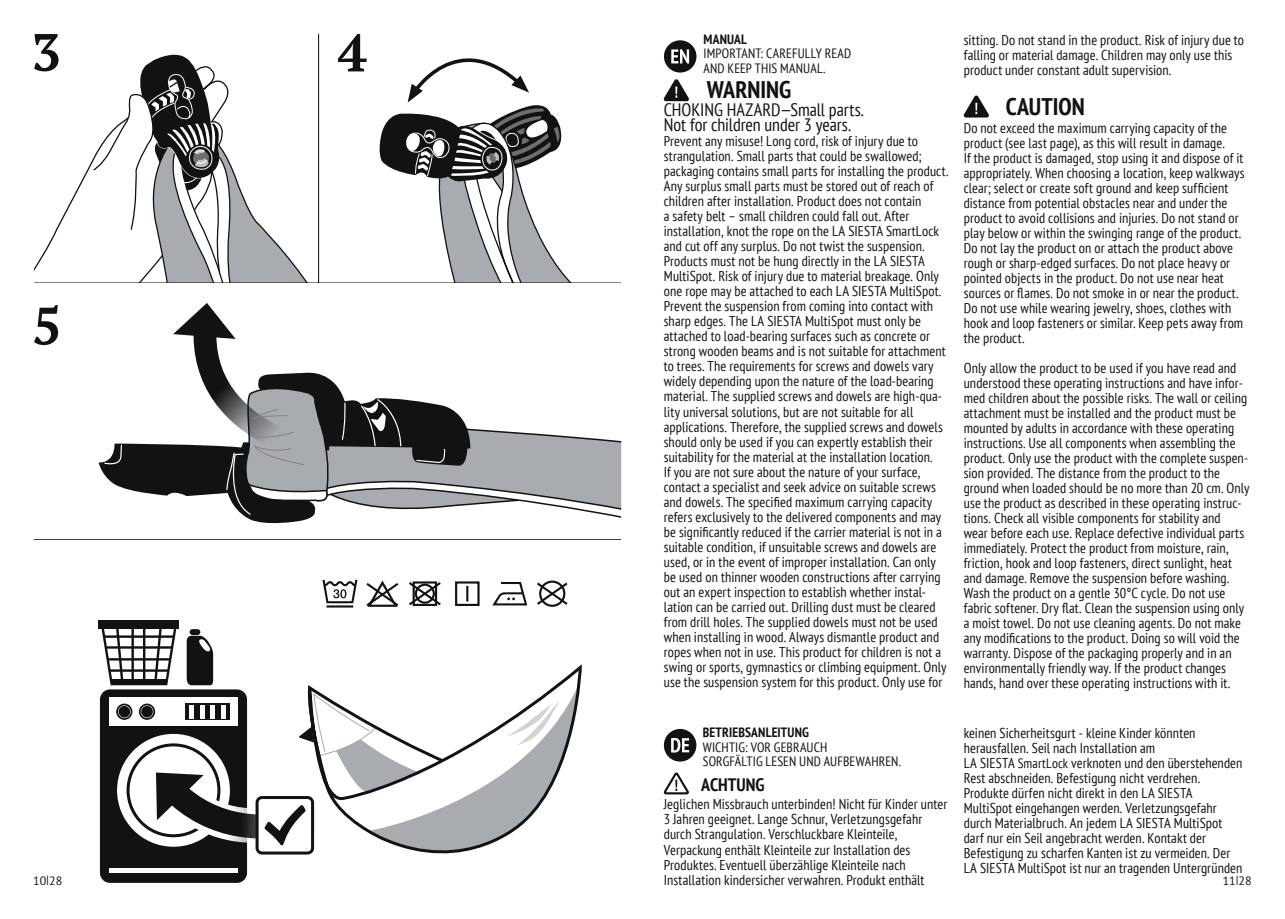
<style>
.page{position:relative;width:1285px;height:919px;background:#fff}
.page>*{position:absolute;margin:0;border:0;box-sizing:border-box;transform-origin:0 0}
.t1{font:700 condensed 24px "PT Sans";color:#111211}
.t2{font:condensed 18px/15px "PT Sans";letter-spacing:-.005em;color:#111211}
.t3{font:700 condensed 18px "PT Sans";color:#111211}
.t4{font:condensed 14.25px/15px "PT Sans";letter-spacing:.005em;color:#111211}
.t5{font:condensed 13.5px/14.2px "PT Sans";letter-spacing:.01em;color:#111211}
.t6{font:700 condensed 13.5px "PT Sans";letter-spacing:.015em;color:#111211}
.t7{font:12px "PT Sans";color:#111211}
.s1{color:#fff}
.s2{font-size:13.5px}
</style>
<div class="page">
<svg style="left:93px;top:34px;width:529px;height:490px"></svg>
<svg style="left:963px;top:95px;width:26px;height:23px"></svg>
<svg style="left:663px;top:40px;width:33px;height:62px"></svg>
<svg style="left:663px;top:772px;width:26px;height:23px"></svg>
<svg style="left:663px;top:728px;width:33px;height:33px"></svg>
<svg style="left:99px;top:579px;width:481px;height:302px"></svg>
<p class="t6" style="left:703px;top:31px;width:45px">MANUAL</p>
<p class="t5" style="left:703px;top:46px;width:149px">IMPORTANT: CAREFULLY READ<br>AND KEEP THIS MANUAL.</p>
<h1 class="t1" style="left:688px;top:74px;width:104px"><span class="s1">W</span>WARNING</h1>
<p class="t2" style="left:663px;top:102px;width:202px">CHOKING HAZARD—Small parts.<br>Not for children under 3 years.</p>
<p class="t4" style="left:663px;top:133px;width:286px">Prevent any misuse! Long cord, risk of injury due to strangulation. Small parts that could be swallowed; packaging contains small parts for installing the product.<br>Any surplus small parts must be stored out of reach of children after installation. Product does not contain<br>a safety belt – small children could fall out. After installation, knot the rope on the LA SIESTA SmartLock and cut off any surplus. Do not twist the suspension.<br>Products must not be hung directly in the LA SIESTA MultiSpot. Risk of injury due to material breakage. Only one rope may be attached to each LA SIESTA MultiSpot.<br>Prevent the suspension from coming into contact with sharp edges. The LA SIESTA MultiSpot must only be attached to load-bearing surfaces such as concrete or strong wooden beams and is not suitable for attachment to trees. The requirements for screws and dowels vary widely depending upon the nature of the load-bearing material. The supplied screws and dowels are high-qua&shy;lity universal solutions, but are not suitable for all applications. Therefore, the supplied screws and dowels should only be used if you can expertly establish their suitability for the material at the installation location.<br>If you are not sure about the nature of your surface, contact a specialist and seek advice on suitable screws and dowels. The specified maximum carrying capacity refers exclusively to the delivered components and may be significantly reduced if the carrier material is not in a suitable condition, if unsuitable screws and dowels are used, or in the event of improper installation. Can only be used on thinner wooden constructions after carrying out an expert inspection to establish whether instal&shy;lation can be carried out. Drilling dust must be cleared from drill holes. The supplied dowels must not be used when installing in wood. Always dismantle product and ropes when not in use. This product for children is not a swing or sports, gymnastics or climbing equipment. Only use the suspension system for this product. Only use for</p>
<p class="t4" style="left:963px;top:32px;width:282px">sitting. Do not stand in the product. Risk of injury due to falling or material damage. Children may only use this product under constant adult supervision.</p>
<h1 class="t1" style="left:988px;top:90px;width:97px"><span class="s1">W</span>CAUTION</h1>
<p class="t4" style="left:963px;top:120px;width:282px">Do not exceed the maximum carrying capacity of the product (see last page), as this will result in damage.<br>If the product is damaged, stop using it and dispose of it appropriately. When choosing a location, keep walkways clear; select or create soft ground and keep sufficient distance from potential obstacles near and under the product to avoid collisions and injuries. Do not stand or play below or within the swinging range of the product.<br>Do not lay the product on or attach the product above rough or sharp-edged surfaces. Do not place heavy or pointed objects in the product. Do not use near heat sources or flames. Do not smoke in or near the product.<br>Do not use while wearing jewelry, shoes, clothes with hook and loop fasteners or similar. Keep pets away from the product.</p>
<p class="t4" style="left:963px;top:360px;width:287px">Only allow the product to be used if you have read and understood these operating instructions and have infor&shy;med children about the possible risks. The wall or ceiling attachment must be installed and the product must be mounted by adults in accordance with these operating instructions. Use all components when assembling the product. Only use the product with the complete suspen&shy;sion provided. The distance from the product to the ground when loaded should be no more than 20 cm. Only use the product as described in these operating instruc&shy;tions. Check all visible components for stability and<br>wear before each use. Replace defective individual parts immediately. Protect the product from moisture, rain, friction, hook and loop fasteners, direct sunlight, heat and damage. Remove the suspension before washing.<br>Wash the product on a gentle 30°C cycle. Do not use fabric softener. Dry flat. Clean the suspension using only a moist towel. Do not use cleaning agents. Do not make any modifications to the product. Doing so will void the warranty. Dispose of the packaging properly and in an environmentally friendly way. If the product changes hands, hand over these operating instructions with it.</p>
<p class="t6" style="left:702px;top:723px;width:108px">BETRIEBSANLEITUNG</p>
<p class="t5" style="left:702px;top:739px;width:200px">WICHTIG: VOR GEBRAUCH<br>SORGFÄLTIG LESEN UND AUFBEWAHREN.</p>
<p class="t3" style="left:688px;top:773px;width:77px"><span class="s1">W</span>ACHTUNG</p>
<p class="t4" style="left:663px;top:796px;width:285px">Jeglichen Missbrauch unterbinden! Nicht für Kinder unter 3 Jahren geeignet. Lange Schnur, Verletzungsgefahr durch Strangulation. Verschluckbare Kleinteile, Verpackung enthält Kleinteile zur Installation des Produktes. Eventuell überzählige Kleinteile nach Installation kindersicher verwahren. Produkt enthält</p>
<p class="t4" style="left:963px;top:725px;width:280px">keinen Sicherheitsgurt - kleine Kinder könnten herausfallen. Seil nach Installation am<br>LA SIESTA <span class="s2">SmartLock</span> verknoten und den überstehenden Rest abschneiden. Befestigung nicht verdrehen.<br>Produkte dürfen nicht direkt in den LA SIESTA MultiSpot eingehangen werden. Verletzungsgefahr durch Materialbruch. An jedem LA SIESTA MultiSpot darf nur ein Seil angebracht werden. Kontakt der Befestigung zu scharfen Kanten ist zu vermeiden. Der LA SIESTA MultiSpot ist nur an tragenden Untergründen</p>
<p class="t7" style="left:33px;top:872px;width:31px">10|28</p>
<p class="t7" style="left:1222px;top:872px;width:31px">11|28</p>
</div>
